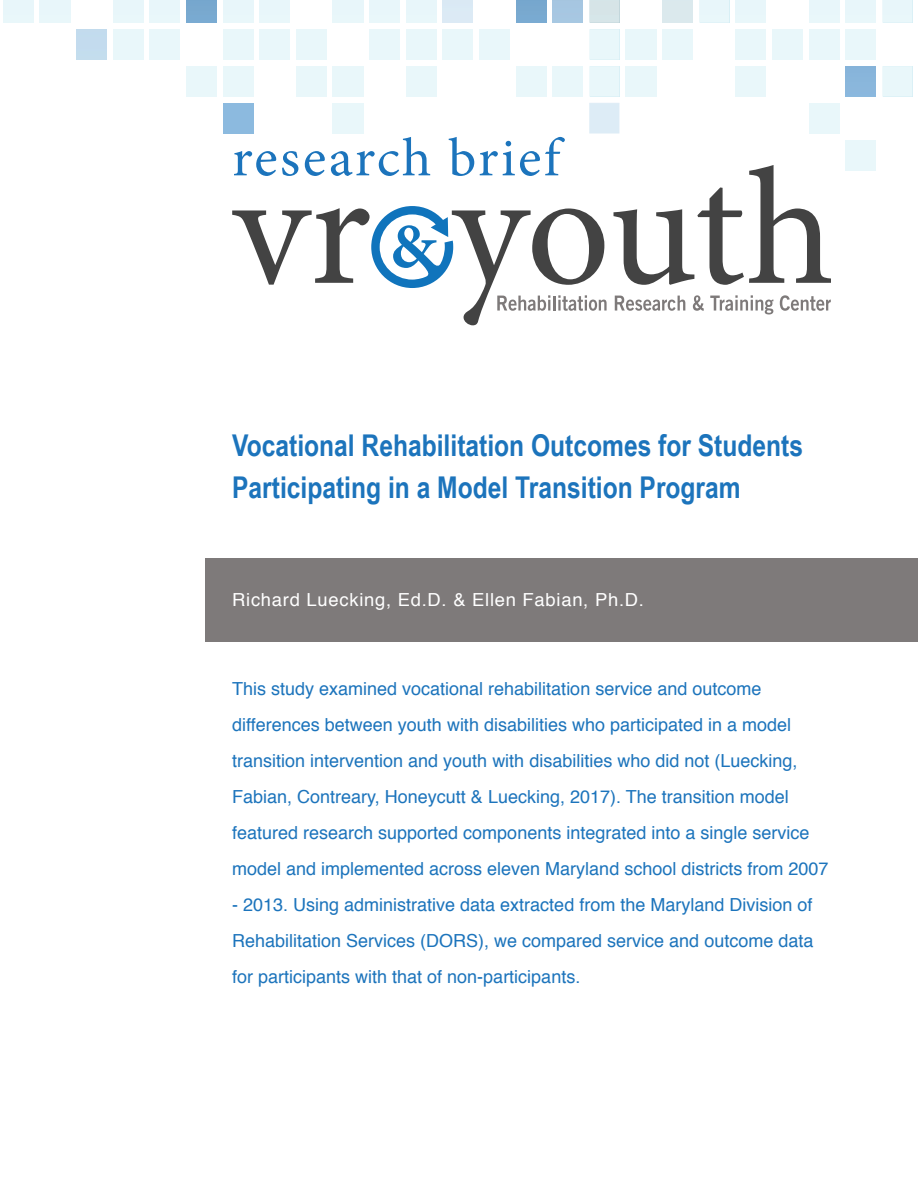
<style>
.page{position:relative;width:918px;height:1188px;background:#fff}
.page>*{position:absolute;margin:0;border:0;box-sizing:border-box;transform-origin:0 0}
.t1{font:54px "Minion Pro";letter-spacing:.04em;color:#1c74bc}
.Brief_Title{font:700 30px/42px "Arial Narrow";color:#1c74bc}
.Issue{font:18px/36px "Helvetica";color:#1c74bc}
.t2{font:18px "Helvetica";letter-spacing:.04em;color:#fff}
</style>
<div class="page">
<div style="left:3px;top:0;width:30px;height:23px;background:#e8f6fa"></div>
<div style="left:40px;top:0;width:30px;height:23px;background:#e8f6fa"></div>
<div style="left:113px;top:0;width:30px;height:23px;background:#e8f6fa"></div>
<div style="left:150px;top:0;width:30px;height:23px;background:#e8f6fa"></div>
<div style="left:186px;top:0;width:31px;height:23px;background:#79a9cf"></div>
<div style="left:223px;top:0;width:30px;height:23px;background:#e8f6fa"></div>
<div style="left:260px;top:0;width:30px;height:23px;background:#e8f6fa"></div>
<div style="left:333px;top:0;width:30px;height:23px;background:#e8f6fa"></div>
<div style="left:370px;top:0;width:30px;height:23px;background:#e8f6fa"></div>
<div style="left:406px;top:0;width:30px;height:23px;background:#e8f6fa"></div>
<div style="left:443px;top:0;width:30px;height:23px;background:#dceaf5"></div>
<div style="left:516px;top:0;width:30px;height:23px;background:#79a9cf"></div>
<div style="left:553px;top:0;width:30px;height:23px;background:#a6c7e2"></div>
<div style="left:589px;top:0;width:30px;height:23px;background:#d6e4e7"></div>
<div style="left:663px;top:0;width:30px;height:23px;background:#dbe9ed"></div>
<div style="left:699px;top:0;width:30px;height:23px;background:#e8f6fa"></div>
<div style="left:736px;top:0;width:30px;height:23px;background:#e8f6fa"></div>
<div style="left:809px;top:0;width:30px;height:23px;background:#e8f6fa"></div>
<div style="left:846px;top:0;width:30px;height:23px;background:#e8f6fa"></div>
<div style="left:882px;top:0;width:30px;height:23px;background:#e8f6fa"></div>
<div style="left:77px;top:29px;width:30px;height:31px;background:#c3dbee"></div>
<div style="left:113px;top:29px;width:30px;height:31px;background:#e9f7fa"></div>
<div style="left:150px;top:29px;width:30px;height:31px;background:#e9f7fa"></div>
<div style="left:223px;top:29px;width:30px;height:31px;background:#e9f7fa"></div>
<div style="left:260px;top:29px;width:30px;height:31px;background:#e9f7fa"></div>
<div style="left:296px;top:29px;width:30px;height:31px;background:#e9f7fa"></div>
<div style="left:370px;top:29px;width:30px;height:31px;background:#e9f7fa"></div>
<div style="left:406px;top:29px;width:30px;height:31px;background:#e9f7fa"></div>
<div style="left:443px;top:29px;width:30px;height:31px;background:#e9f7fa"></div>
<div style="left:479px;top:29px;width:31px;height:31px;background:#e9f7fa"></div>
<div style="left:589px;top:29px;width:30px;height:31px;background:#e9f7fa"></div>
<div style="left:626px;top:29px;width:30px;height:31px;background:#e9f7fa"></div>
<div style="left:663px;top:29px;width:30px;height:31px;background:#e9f7fa"></div>
<div style="left:736px;top:29px;width:30px;height:31px;background:#e9f7fa"></div>
<div style="left:772px;top:29px;width:31px;height:31px;background:#e9f7fa"></div>
<div style="left:809px;top:29px;width:30px;height:31px;background:#e9f7fa"></div>
<div style="left:846px;top:29px;width:30px;height:31px;background:#e9f7fa"></div>
<div style="left:186px;top:66px;width:31px;height:31px;background:#e9f7fa"></div>
<div style="left:223px;top:66px;width:30px;height:31px;background:#e9f7fa"></div>
<div style="left:296px;top:66px;width:30px;height:31px;background:#e9f7fa"></div>
<div style="left:333px;top:66px;width:30px;height:31px;background:#e9f7fa"></div>
<div style="left:406px;top:66px;width:30px;height:31px;background:#e9f7fa"></div>
<div style="left:516px;top:66px;width:30px;height:31px;background:#e9f7fa"></div>
<div style="left:553px;top:66px;width:30px;height:31px;background:#e9f7fa"></div>
<div style="left:589px;top:66px;width:30px;height:31px;background:#e9f7fa"></div>
<div style="left:626px;top:66px;width:30px;height:31px;background:#e9f7fa"></div>
<div style="left:736px;top:66px;width:30px;height:31px;background:#e9f7fa"></div>
<div style="left:846px;top:66px;width:30px;height:31px;background:#89b6db"></div>
<div style="left:882px;top:66px;width:30px;height:31px;background:#e9f7fa"></div>
<div style="left:223px;top:103px;width:30px;height:31px;background:#8cbadf"></div>
<div style="left:333px;top:103px;width:30px;height:31px;background:#e9f7fa"></div>
<div style="left:589px;top:103px;width:30px;height:31px;background:#ddecf6"></div>
<div style="left:809px;top:103px;width:30px;height:31px;background:#e9f7fa"></div>
<div style="left:846px;top:140px;width:30px;height:30px;background:#e9f7fa"></div>
<div style="left:205px;top:558px;width:713px;height:83px;background:#7e7a7a"></div>
<svg style="left:614px;top:165px;width:217px;height:120px"></svg>
<svg style="left:232px;top:206px;width:375px;height:119px"></svg>
<svg style="left:615px;top:296px;width:70px;height:15px"></svg>
<svg style="left:693px;top:295px;width:11px;height:16px"></svg>
<svg style="left:710px;top:295px;width:63px;height:19px"></svg>
<svg style="left:780px;top:295px;width:51px;height:16px"></svg>
<p class="t1" style="left:232px;top:122px;width:329px">research brief</p>
<p class="Brief_Title" style="left:232px;top:423px;width:572px">Vocational Rehabilitation Outcomes for Students<br>Participating in a Model Transition Program</p>
<p class="t2" style="left:232px;top:586px;width:413px">Richard Luecking, Ed.D. &amp; Ellen Fabian, Ph.D.</p>
<p class="Issue" style="left:232px;top:671px;width:598px">This study examined vocational rehabilitation service and outcome differences between youth with disabilities who participated in a model transition intervention and youth with disabilities who did not (Luecking, Fabian, Contreary, Honeycutt &amp; Luecking, 2017). The transition model featured research supported components integrated into a single service model and implemented across eleven Maryland school districts from 2007</p>
<p class="Issue" style="left:232px;top:887px;width:583px;text-align:justify">- 2013. Using administrative data extracted from the Maryland Division of Rehabilitation Services (DORS), we compared service and outcome data for participants with that of non-participants.</p>
</div>
